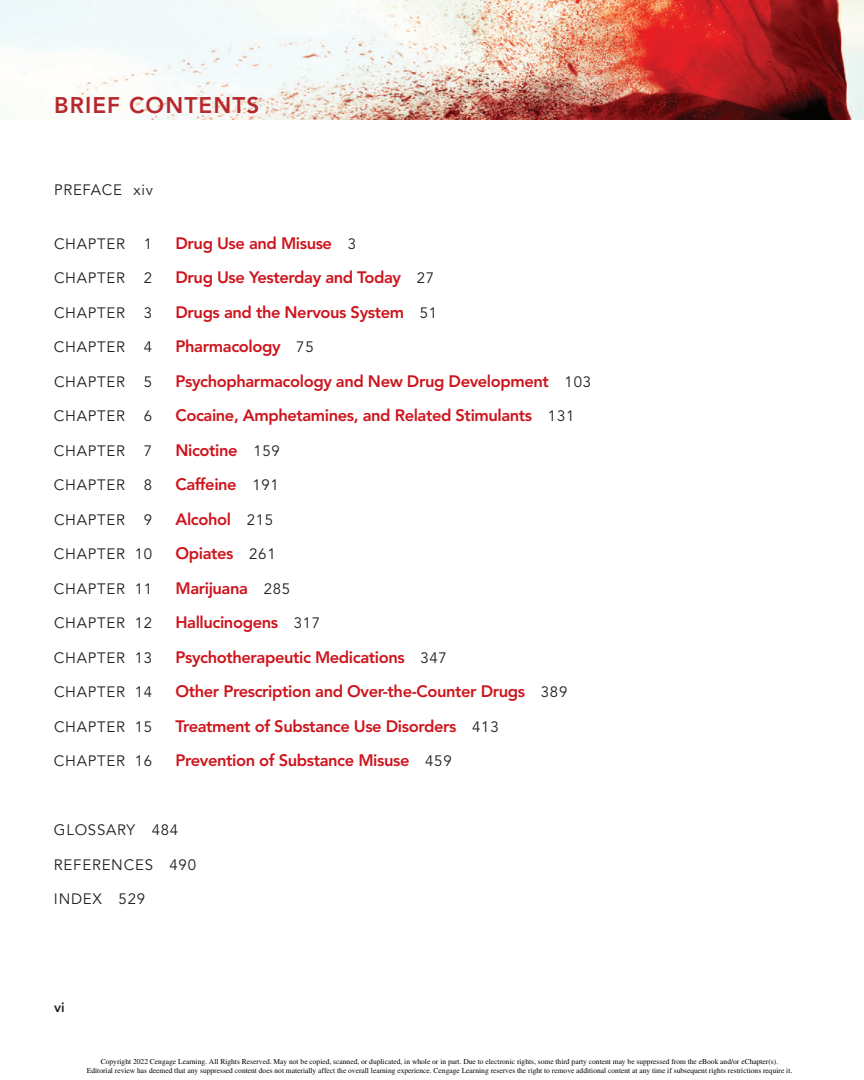
<style>
.page{position:relative;width:864px;height:1080px;background:#fff}
.page>*{position:absolute;margin:0;border:0;box-sizing:border-box;transform-origin:0 0}
.t1{font:800 22.5px "Avenir LT Std";letter-spacing:.05em;color:#b6282e}
.t2{font:800 16.5px "Avenir LT Std";letter-spacing:-.025em;color:#cd151d}
.t3{font:15px "Avenir LT Std";letter-spacing:.05em;color:#231f20}
.t4{font:800 13.5px "Avenir LT Std";color:#231f20}
.t5{font:7.5px/9.6px "Times";color:#000;text-align:center}
.s1{font-weight:400;font-size:15px;color:#231f20}
</style>
<div class="page">
<img style="left:0;top:0;width:864px;height:119px">
<p class="t1" style="left:54px;top:92px;width:207px">BRIEF CONTENTS</p>
<p class="t3" style="left:54px;top:181px;width:100px">PREFACE XIV</p>
<p class="t3" style="left:54px;top:235px;width:100px">CHAPTER 1</p>
<p class="t2" style="left:176px;top:233px;width:182px">Drug Use and Misuse <span class="s1">3</span></p>
<p class="t3" style="left:54px;top:270px;width:100px">CHAPTER 2</p>
<p class="t2" style="left:176px;top:268px;width:260px">Drug Use Yesterday and Today <span class="s1">27</span></p>
<p class="t3" style="left:54px;top:304px;width:100px">CHAPTER 3</p>
<p class="t2" style="left:176px;top:302px;width:263px">Drugs and the Nervous System <span class="s1">51</span></p>
<p class="t3" style="left:54px;top:339px;width:100px">CHAPTER 4</p>
<p class="t2" style="left:176px;top:337px;width:140px">Pharmacology <span class="s1">75</span></p>
<p class="t3" style="left:54px;top:373px;width:100px">CHAPTER 5</p>
<p class="t2" style="left:176px;top:371px;width:417px">Psychopharmacology and New Drug Development <span class="s1">103</span></p>
<p class="t3" style="left:54px;top:408px;width:100px">CHAPTER 6</p>
<p class="t2" style="left:176px;top:406px;width:400px">Cocaine, Amphetamines, and Related Stimulants <span class="s1">131</span></p>
<p class="t3" style="left:54px;top:442px;width:100px">CHAPTER 7</p>
<p class="t2" style="left:176px;top:440px;width:106px">Nicotine <span class="s1">159</span></p>
<p class="t3" style="left:54px;top:477px;width:100px">CHAPTER 8</p>
<p class="t2" style="left:176px;top:475px;width:105px">Caffeine <span class="s1">191</span></p>
<p class="t3" style="left:54px;top:511px;width:100px">CHAPTER 9</p>
<p class="t2" style="left:176px;top:509px;width:99px">Alcohol <span class="s1">215</span></p>
<p class="t3" style="left:54px;top:546px;width:100px">CHAPTER 10</p>
<p class="t2" style="left:176px;top:544px;width:102px">Opiates <span class="s1">261</span></p>
<p class="t3" style="left:54px;top:580px;width:100px">CHAPTER 11</p>
<p class="t2" style="left:176px;top:578px;width:116px">Marijuana <span class="s1">285</span></p>
<p class="t3" style="left:54px;top:615px;width:100px">CHAPTER 12</p>
<p class="t2" style="left:176px;top:613px;width:146px">Hallucinogens <span class="s1">317</span></p>
<p class="t3" style="left:54px;top:649px;width:100px">CHAPTER 13</p>
<p class="t2" style="left:176px;top:647px;width:273px">Psychotherapeutic Medications <span class="s1">347</span></p>
<p class="t3" style="left:54px;top:684px;width:100px">CHAPTER 14</p>
<p class="t2" style="left:176px;top:682px;width:393px">Other Prescription and Over-the-Counter Drugs <span class="s1">389</span></p>
<p class="t3" style="left:54px;top:718px;width:100px">CHAPTER 15</p>
<p class="t2" style="left:176px;top:716px;width:325px">Treatment of Substance Use Disorders <span class="s1">413</span></p>
<p class="t3" style="left:54px;top:753px;width:100px">CHAPTER 16</p>
<p class="t2" style="left:176px;top:751px;width:278px">Prevention of Substance Misuse <span class="s1">459</span></p>
<p class="t3" style="left:54px;top:822px;width:126px">GLOSSARY 484</p>
<p class="t3" style="left:54px;top:856px;width:144px">REFERENCES 490</p>
<p class="t3" style="left:54px;top:891px;width:93px">INDEX 529</p>
<p class="t4" style="left:54px;top:1000px;width:12px">vi</p>
<p class="t5" style="left:87px;top:1056px;width:707px">Copyright 2022 Cengage Learning. All Rights Reserved. May not be copied, scanned, or duplicated, in whole or in part. Due to electronic rights, some third party content may be suppressed from the eBook and/or eChapter(s).<br>Editorial review has deemed that any suppressed content does not materially affect the overall learning experience. Cengage Learning reserves the right to remove additional content at any time if subsequent rights restrictions require it.</p>
</div>
